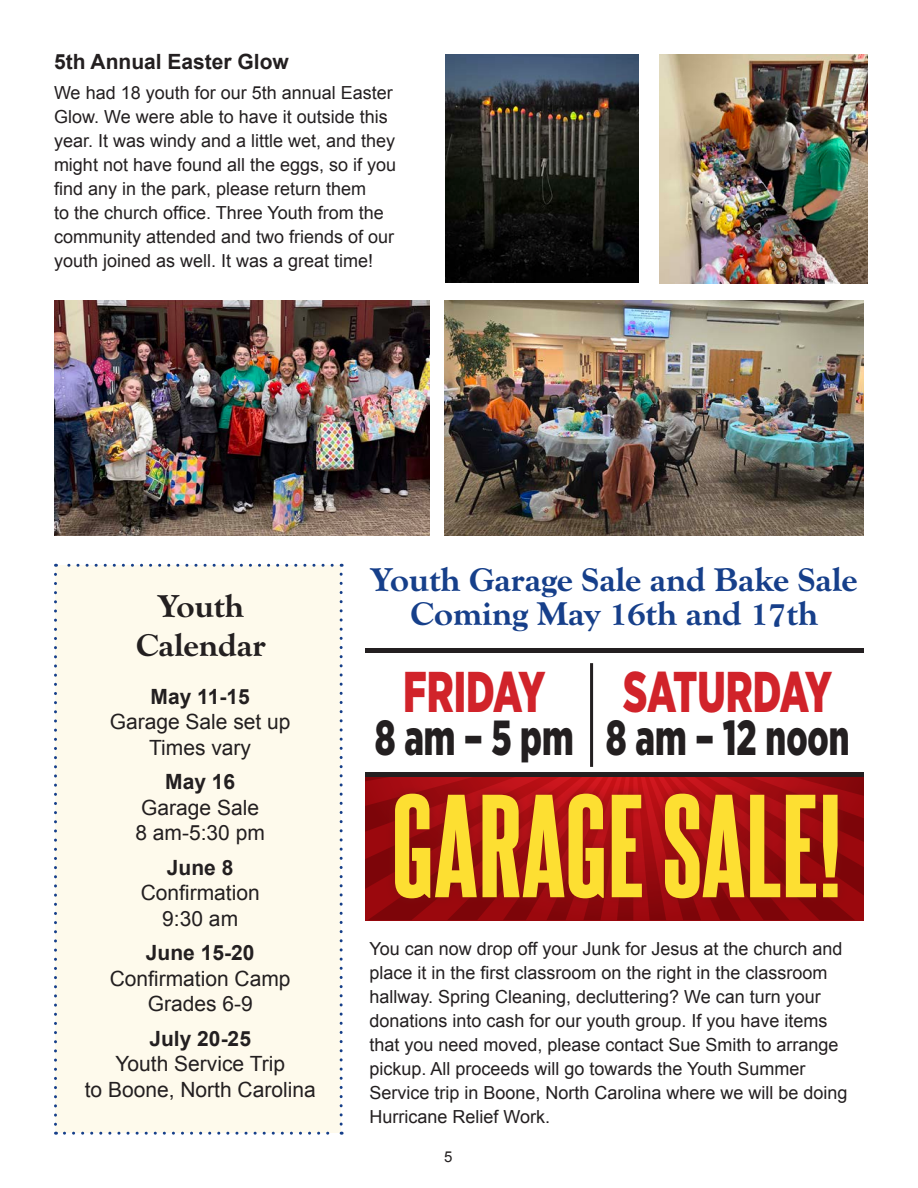
<style>
.page{position:relative;width:918px;height:1188px;background:#fff}
.page>*{position:absolute;margin:0;border:0;box-sizing:border-box;transform-origin:0 0}
.t1{font:900 57.45px "Gotham Narrow";letter-spacing:-.005em;color:#d1232a;scale:.75 1}
.t2{font:900 49.2px "Gotham Narrow";color:#231f20;scale:.75 1}
.Headers{font:700 expanded 34.2px "Goudy Old Sty";color:#163f8a}
.Headers-2{font:700 expanded 32.85px "Goudy Old Sty";color:#231f20}
.Body_copy{font:21px/25.5px "Arial";color:#231f20;text-align:center}
.Subheads{font:700 21px "Arial";color:#231f20}
.Body_copy-2{font:18px/24px "Arial";color:#231f20}
.Body_copy-3{font:15px "Arial";color:#231f20}
.s1{font-weight:700}
</style>
<div class="page">
<img style="left:444px;top:300px;width:420px;height:236px">
<img style="left:446px;top:54px;width:192px;height:229px">
<img style="left:54px;top:300px;width:376px;height:235px">
<img style="left:659px;top:54px;width:208px;height:230px">
<div style="left:56px;top:565px;width:285px;height:568px;background:#fefaec"></div>
<svg style="left:54px;top:574px;width:3px;height:561px"></svg>
<svg style="left:64px;top:1132px;width:278px;height:3px"></svg>
<svg style="left:340px;top:564px;width:3px;height:560px"></svg>
<svg style="left:56px;top:564px;width:276px;height:3px"></svg>
<svg style="left:365px;top:777px;width:499px;height:143px"></svg>
<div style="left:386px;top:785px;width:461px;height:122px;background:#7e1214;opacity:.75"></div>
<svg style="left:395px;top:794px;width:443px;height:104px;fill:#fddf32"></svg>
<div style="left:365px;top:648px;width:499px;height:5px;background:#231f20"></div>
<hr style="left:365px;top:773px;width:499px;height:4px;background:#231f20">
<hr style="left:590px;top:663px;width:3px;height:104px;background:#231f20">
<p class="Subheads" style="left:54px;top:48px;width:236px">5th Annual Easter Glow</p>
<p class="Body_copy-2" style="left:54px;top:81px;width:344px">We had 18 youth for our 5th annual Easter Glow. We were able to have it outside this year. It was windy and a little wet, and they might not have found all the eggs, so if you find any in the park, please return them<br>to the church office. Three Youth from the community attended and two friends of our youth joined as well. It was a great time!</p>
<p class="Headers" style="left:371px;top:561px;width:488px">Youth Garage Sale and Bake Sale</p>
<p class="Headers-2" style="left:158px;top:587px;width:88px">Youth</p>
<p class="Headers" style="left:411px;top:595px;width:409px">Coming May 16th and 17th</p>
<p class="Headers-2" style="left:136px;top:627px;width:131px">Calendar</p>
<p class="Body_copy" style="left:110px;top:684px;width:182px"><span class="s1">May 11-15<br></span>Garage Sale set up<br>Times vary</p>
<p class="Body_copy" style="left:135px;top:769px;width:131px"><span class="s1">May 16<br></span>Garage Sale<br>8 am-5:30 pm</p>
<p class="Body_copy" style="left:141px;top:855px;width:121px"><span class="s1">June 8<br></span>Confirmation<br>9:30 am</p>
<p class="Body_copy" style="left:110px;top:940px;width:182px"><span class="s1">June 15-20<br></span>Confirmation Camp<br>Grades 6-9</p>
<p class="Body_copy" style="left:85px;top:1026px;width:233px"><span class="s1">July 20-25<br></span>Youth Service Trip<br>to Boone, North Carolina</p>
<h1 class="t1" style="left:623px;top:654px;width:280px">SATURDAY</h1>
<h2 class="t2" style="left:606px;top:706px;width:326px">8 am – 12 noon</h2>
<p class="t1" style="left:403px;top:654px;width:192px">FRIDAY</p>
<p class="t2" style="left:375px;top:706px;width:267px">8 am – 5 pm</p>
<p class="Body_copy-2" style="left:369px;top:937px;width:480px">You can now drop off your Junk for Jesus at the church and place it in the first classroom on the right in the classroom hallway. Spring Cleaning, decluttering? We can turn your donations into cash for our youth group. If you have items that you need moved, please contact Sue Smith to arrange pickup. All proceeds will go towards the Youth Summer Service trip in Boone, North Carolina where we will be doing Hurricane Relief Work.</p>
<p class="Body_copy-3" style="left:444px;top:1147px;width:10px">5</p>
</div>
